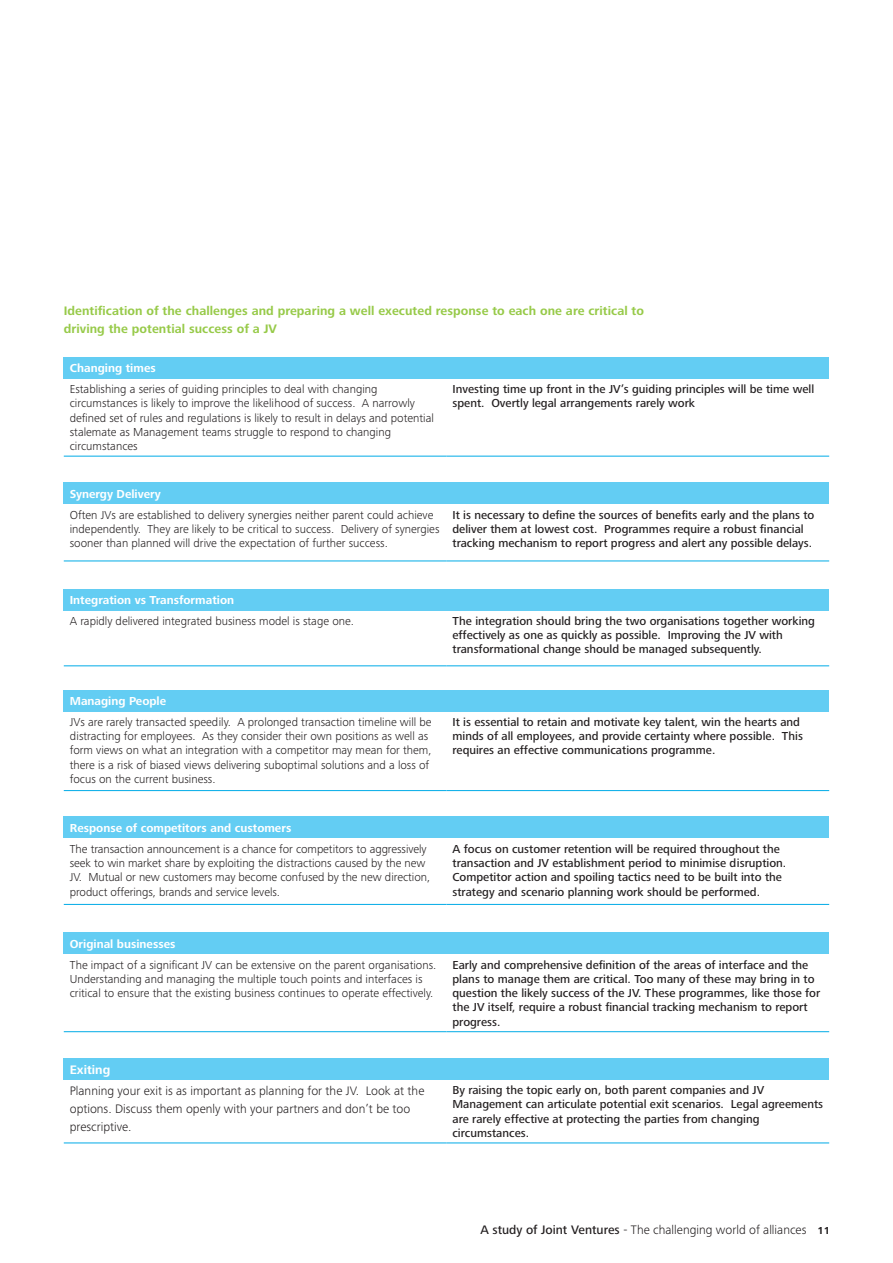
<style>
.page{position:relative;width:893px;height:1263px;background:#fff}
.page>*{position:absolute;margin:0;border:0;box-sizing:border-box;transform-origin:0 0}
.Body_styles_Body_cop{font:300 12.75px/18px "Frutiger Next Pro";color:#231f20}
.Subhead_styles_B_Sub{font:700 12.75px/18px "Frutiger Next Pro";letter-spacing:.005em;color:#97ca49}
.Subhead_styles_B_Sub-2{font:700 12.75px "Frutiger Next Pro";color:#fff}
.Caption_styles_Capti{font:500 12px/14.2px "Frutiger Next Pro";color:#231f20}
.Caption_styles_Capti-2{font:300 12px/14.2px "Frutiger Next Pro";color:#231f20}
.Caption_styles_Capti-3{font:700 12px "Frutiger Next Pro";color:#fff}
.s1{font-weight:500}
.s2{font-weight:700;font-size:10.5px}
</style>
<div class="page">
<div style="left:64px;top:357px;width:765px;height:21px;background:#63cdf3"></div>
<hr style="left:64px;top:456px;width:382px;height:1px;background:#00abe7">
<hr style="left:446px;top:456px;width:383px;height:1px;background:#00abe7">
<div style="left:64px;top:483px;width:765px;height:21px;background:#63cdf3"></div>
<hr style="left:64px;top:561px;width:382px;height:1px;background:#00abe7">
<hr style="left:446px;top:561px;width:383px;height:1px;background:#00abe7">
<div style="left:64px;top:817px;width:765px;height:21px;background:#63cdf3"></div>
<hr style="left:64px;top:904px;width:382px;height:1px;background:#00abe7">
<hr style="left:446px;top:904px;width:383px;height:1px;background:#00abe7">
<div style="left:64px;top:589px;width:765px;height:21px;background:#63cdf3"></div>
<hr style="left:64px;top:665px;width:382px;height:1px;background:#00abe7">
<hr style="left:446px;top:665px;width:383px;height:1px;background:#00abe7">
<div style="left:64px;top:933px;width:765px;height:21px;background:#63cdf3"></div>
<hr style="left:64px;top:1031px;width:382px;height:1px;background:#00abe7">
<hr style="left:446px;top:1031px;width:383px;height:1px;background:#00abe7">
<div style="left:64px;top:690px;width:765px;height:21px;background:#63cdf3"></div>
<hr style="left:64px;top:790px;width:382px;height:1px;background:#00abe7">
<hr style="left:446px;top:790px;width:383px;height:1px;background:#00abe7">
<div style="left:64px;top:1058px;width:765px;height:21px;background:#63cdf3"></div>
<hr style="left:64px;top:1142px;width:382px;height:1px;background:#00abe7">
<hr style="left:446px;top:1142px;width:383px;height:1px;background:#00abe7">
<p class="Subhead_styles_B_Sub" style="left:64px;top:301px;width:582px">Identification of the challenges and preparing a well executed response to each one are critical to driving the potential success of a JV</p>
<p class="Caption_styles_Capti-3" style="left:70px;top:361px;width:87px">Changing times</p>
<p class="Caption_styles_Capti-2" style="left:70px;top:382px;width:366px">Establishing a series of guiding principles to deal with changing circumstances is likely to improve the likelihood of success. A narrowly defined set of rules and regulations is likely to result in delays and potential stalemate as Management teams struggle to respond to changing circumstances</p>
<p class="Caption_styles_Capti" style="left:452px;top:382px;width:363px">Investing time up front in the JV’s guiding principles will be time well spent. Overtly legal arrangements rarely work</p>
<p class="Caption_styles_Capti-3" style="left:70px;top:487px;width:93px">Synergy Delivery</p>
<p class="Caption_styles_Capti-2" style="left:70px;top:507px;width:371px">Often JVs are established to delivery synergies neither parent could achieve independently. They are likely to be critical to success. Delivery of synergies sooner than planned will drive the expectation of further success.</p>
<p class="Caption_styles_Capti" style="left:452px;top:507px;width:363px">It is necessary to define the sources of benefits early and the plans to deliver them at lowest cost. Programmes require a robust financial tracking mechanism to report progress and alert any possible delays.</p>
<p class="Caption_styles_Capti-3" style="left:70px;top:593px;width:166px">Integration vs Transformation</p>
<p class="Caption_styles_Capti-2" style="left:70px;top:614px;width:286px">A rapidly delivered integrated business model is stage one.</p>
<p class="Caption_styles_Capti" style="left:452px;top:614px;width:364px">The integration should bring the two organisations together working effectively as one as quickly as possible. Improving the JV with transformational change should be managed subsequently.</p>
<p class="Caption_styles_Capti-3" style="left:70px;top:694px;width:98px">Managing People</p>
<p class="Caption_styles_Capti-2" style="left:70px;top:715px;width:363px">JVs are rarely transacted speedily. A prolonged transaction timeline will be distracting for employees. As they consider their own positions as well as form views on what an integration with a competitor may mean for them, there is a risk of biased views delivering suboptimal solutions and a loss of focus on the current business.</p>
<p class="Caption_styles_Capti" style="left:452px;top:715px;width:352px">It is essential to retain and motivate key talent, win the hearts and minds of all employees, and provide certainty where possible. This requires an effective communications programme.</p>
<p class="Caption_styles_Capti-3" style="left:70px;top:821px;width:223px">Response of competitors and customers</p>
<p class="Caption_styles_Capti-2" style="left:70px;top:842px;width:362px">The transaction announcement is a chance for competitors to aggressively seek to win market share by exploiting the distractions caused by the new JV. Mutual or new customers may become confused by the new direction, product offerings, brands and service levels.</p>
<p class="Caption_styles_Capti" style="left:452px;top:842px;width:335px">A focus on customer retention will be required throughout the transaction and JV establishment period to minimise disruption.<br>Competitor action and spoiling tactics need to be built into the strategy and scenario planning work should be performed.</p>
<p class="Caption_styles_Capti-3" style="left:70px;top:937px;width:107px">Original businesses</p>
<p class="Caption_styles_Capti-2" style="left:70px;top:957px;width:368px">The impact of a significant JV can be extensive on the parent organisations.<br>Understanding and managing the multiple touch points and interfaces is critical to ensure that the existing business continues to operate effectively.</p>
<p class="Caption_styles_Capti" style="left:452px;top:957px;width:369px">Early and comprehensive definition of the areas of interface and the plans to manage them are critical. Too many of these may bring in to question the likely success of the JV. These programmes, like those for the JV itself, require a robust financial tracking mechanism to report progress.</p>
<p class="Subhead_styles_B_Sub-2" style="left:70px;top:1062px;width:42px">Exiting</p>
<p class="Body_styles_Body_cop" style="left:70px;top:1081px;width:356px">Planning your exit is as important as planning for the JV. Look at the options. Discuss them openly with your partners and don’t be too prescriptive.</p>
<p class="Caption_styles_Capti" style="left:452px;top:1083px;width:372px">By raising the topic early on, both parent companies and JV Management can articulate potential exit scenarios. Legal agreements are rarely effective at protecting the parties from changing circumstances.</p>
<p class="Body_styles_Body_cop" style="left:480px;top:1220px;width:351px"><span class="s1">A study of Joint Ventures</span> - The challenging world of alliances <span class="s2">11</span></p>
</div>
